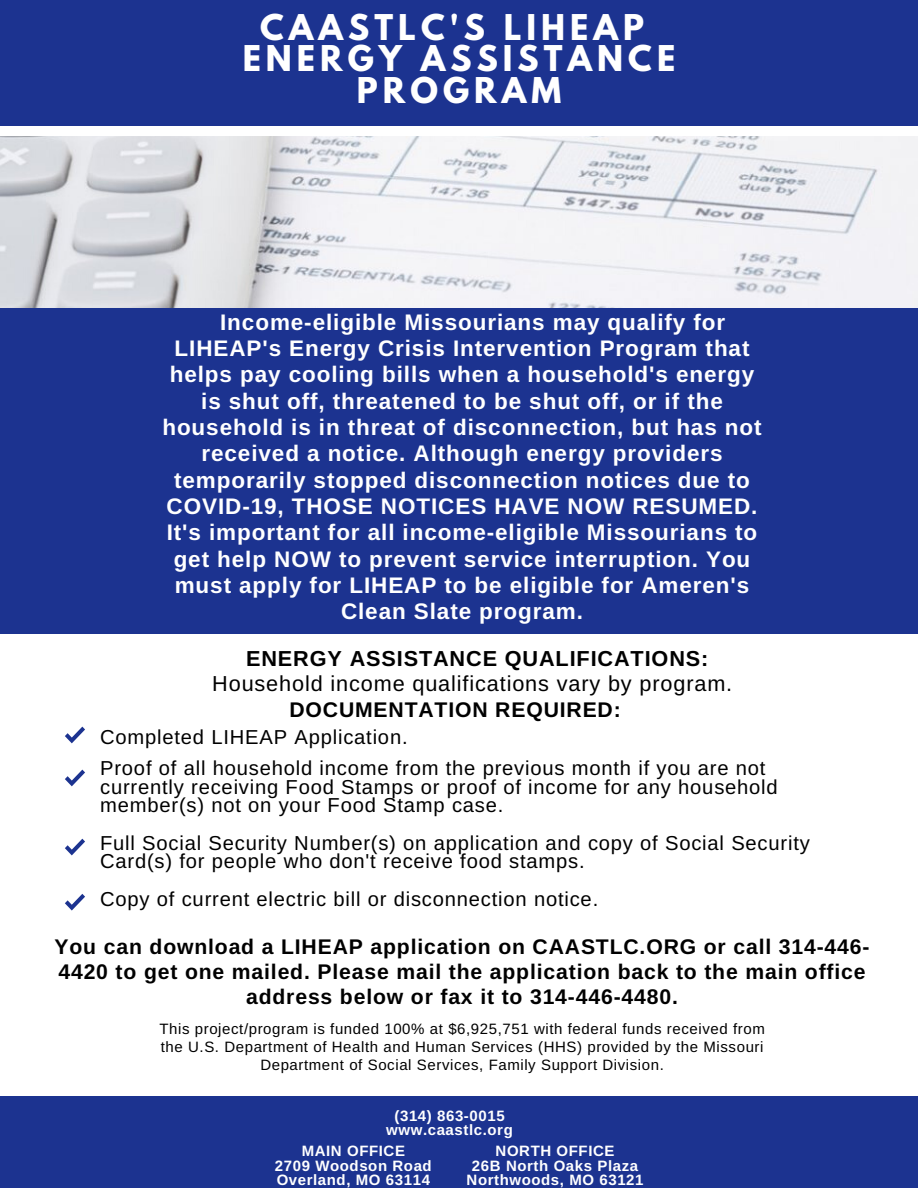
<style>
.page{position:relative;width:918px;height:1188px;background:#fff}
.page>*{position:absolute;margin:0;border:0;box-sizing:border-box;transform-origin:0 0}
.t1{font:700 31.5px/31.8px "League Spartan";letter-spacing:.16em;color:#fff;text-align:center}
.t2{font:700 22.5px "Arimo";letter-spacing:.04em;color:#fff}
.t3{font:21.75px "Arimo";letter-spacing:.04em;color:#000}
.t4{font:700 21.75px "Arimo";letter-spacing:.04em;color:#000}
.t5{font:700 21.15px/25px "Arimo";letter-spacing:.04em;color:#000;text-align:center}
.t6{font:20.25px/18.8px "Arimo";letter-spacing:.04em;color:#000}
.t7{font:15px/17.9px "Arimo";letter-spacing:.04em;color:#000;text-align:center}
.t8{font:700 15px/14.1px "Arimo";letter-spacing:.04em;color:#fff;text-align:center}
</style>
<div class="page">
<img style="left:0;top:137px;width:918px;height:171px">
<div style="left:0;top:0;width:918px;height:125px;background:#1c3390"></div>
<div style="left:0;top:1096px;width:918px;height:92px;background:#1c3390"></div>
<div style="left:0;top:308px;width:918px;height:326px;background:#1c3390"></div>
<svg style="left:65px;top:727px;width:20px;height:16px"></svg>
<svg style="left:65px;top:770px;width:20px;height:16px"></svg>
<svg style="left:65px;top:839px;width:20px;height:16px"></svg>
<svg style="left:65px;top:894px;width:20px;height:17px"></svg>
<h1 class="t1" style="left:243px;top:15px;width:434px">CAASTLC'S LIHEAP<br>ENERGY ASSISTANCE<br>PROGRAM</h1>
<p class="t2" style="left:220px;top:309px;width:507px">Income-eligible Missourians may qualify for</p>
<p class="t2" style="left:175px;top:336px;width:576px">LIHEAP's Energy Crisis Intervention Program that</p>
<p class="t2" style="left:170px;top:362px;width:586px">helps pay cooling bills when a household's energy</p>
<p class="t2" style="left:201px;top:388px;width:523px">is shut off, threatened to be shut off, or if the</p>
<p class="t2" style="left:162px;top:415px;width:601px">household is in threat of disconnection, but has not</p>
<p class="t2" style="left:202px;top:441px;width:523px">received a notice. Although energy providers</p>
<p class="t2" style="left:174px;top:467px;width:577px">temporarily stopped disconnection notices due to</p>
<p class="t2" style="left:167px;top:494px;width:592px">COVID-19, THOSE NOTICES HAVE NOW RESUMED.</p>
<p class="t2" style="left:167px;top:520px;width:592px">It's important for all income-eligible Missourians to</p>
<p class="t2" style="left:174px;top:546px;width:578px">get help NOW to prevent service interruption. You</p>
<p class="t2" style="left:175px;top:573px;width:576px">must apply for LIHEAP to be eligible for Ameren's</p>
<p class="t2" style="left:341px;top:599px;width:244px">Clean Slate program.</p>
<p class="t4" style="left:246px;top:646px;width:464px">ENERGY ASSISTANCE QUALIFICATIONS:</p>
<p class="t3" style="left:212px;top:672px;width:522px">Household income qualifications vary by program.</p>
<p class="t5" style="left:289px;top:697px;width:333px">DOCUMENTATION REQUIRED:</p>
<p class="t6" style="left:100px;top:722px;width:667px;line-height:30.6px">Completed LIHEAP Application.<br>Proof of all household income from the previous month if you are not</p>
<p class="t6" style="left:100px;top:777px;width:679px">currently receiving Food Stamps or proof of income for any household member(s) not on your Food Stamp case.</p>
<p class="t6" style="left:100px;top:833px;width:711px">Full Social Security Number(s) on application and copy of Social Security<br>Card(s) for people who don't receive food stamps.</p>
<p class="t6" style="left:100px;top:889px;width:500px">Copy of current electric bill or disconnection notice.</p>
<p class="t5" style="left:55px;top:934px;width:816px">You can download a LIHEAP application on CAASTLC.ORG or call 314-446-<br>4420 to get one mailed. Please mail the application back to the main office address below or fax it to 314-446-4480.</p>
<p class="t7" style="left:159px;top:1020px;width:607px">This project/program is funded 100% at $6,925,751 with federal funds received from the U.S. Department of Health and Human Services (HHS) provided by the Missouri<br>Department of Social Services, Family Support Division.</p>
<p class="t8" style="left:386px;top:1108px;width:128px">(314) 863-0015 www.caastlc.org</p>
<p class="t8" style="left:275px;top:1144px;width:158px">MAIN OFFICE<br>2709 Woodson Road<br>Overland, MO 63114</p>
<p class="t8" style="left:467px;top:1144px;width:178px">NORTH OFFICE<br>26B North Oaks Plaza<br>Northwoods, MO 63121</p>
</div>
